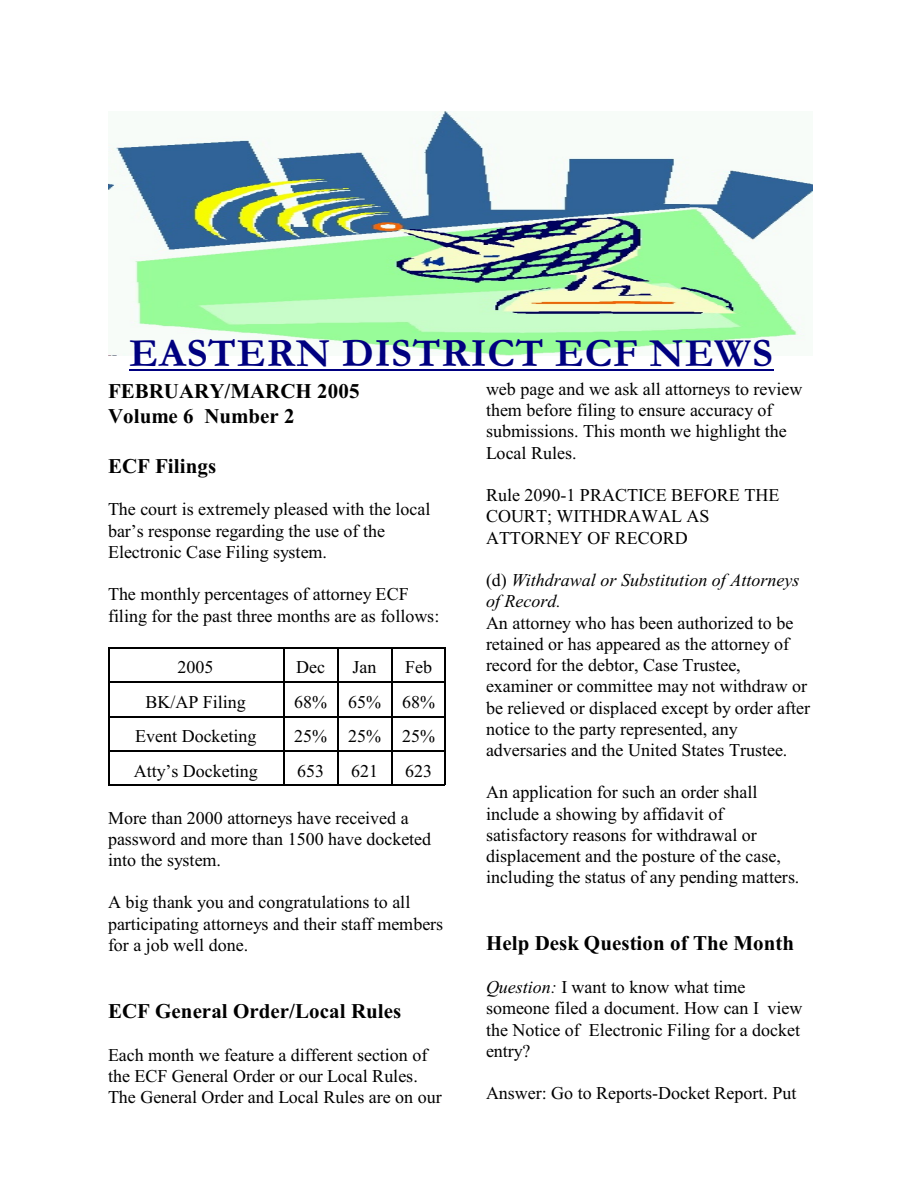
<style>
.page{position:relative;width:918px;height:1188px;background:#fff}
.page>*{position:absolute;margin:0;border:0;box-sizing:border-box;transform-origin:0 0}
.t1{font:700 40.5px "Garamond";letter-spacing:.025em;color:#000080}
.t2{font:700 21px/24.9px "Times New Roman";letter-spacing:.005em;color:#000}
.t3{font:18px/21.3px "Times New Roman";color:#000}
.t4{font:italic 18px/21.3px "Times New Roman";color:#000}
.s1{font-style:normal}
.s2{font-style:italic}
</style>
<div class="page">
<hr style="left:108px;top:647px;width:1px;height:34px;background:#000">
<hr style="left:108px;top:647px;width:175px;height:1px;background:#000">
<hr style="left:284px;top:647px;width:1px;height:34px;background:#000">
<hr style="left:284px;top:647px;width:53px;height:1px;background:#000">
<hr style="left:338px;top:647px;width:1px;height:34px;background:#000">
<hr style="left:338px;top:647px;width:53px;height:1px;background:#000">
<hr style="left:392px;top:647px;width:1px;height:34px;background:#000">
<hr style="left:444px;top:647px;width:1px;height:34px;background:#000">
<hr style="left:392px;top:647px;width:53px;height:1px;background:#000">
<hr style="left:108px;top:682px;width:1px;height:34px;background:#000">
<hr style="left:108px;top:682px;width:175px;height:1px;background:#000">
<hr style="left:284px;top:682px;width:1px;height:34px;background:#000">
<hr style="left:284px;top:682px;width:53px;height:1px;background:#000">
<hr style="left:338px;top:682px;width:1px;height:34px;background:#000">
<hr style="left:338px;top:682px;width:53px;height:1px;background:#000">
<hr style="left:392px;top:682px;width:1px;height:34px;background:#000">
<hr style="left:444px;top:682px;width:1px;height:34px;background:#000">
<hr style="left:392px;top:682px;width:53px;height:1px;background:#000">
<hr style="left:108px;top:716px;width:1px;height:35px;background:#000">
<hr style="left:108px;top:716px;width:175px;height:1px;background:#000">
<hr style="left:284px;top:716px;width:1px;height:35px;background:#000">
<hr style="left:284px;top:716px;width:53px;height:1px;background:#000">
<hr style="left:338px;top:716px;width:1px;height:35px;background:#000">
<hr style="left:338px;top:716px;width:53px;height:1px;background:#000">
<hr style="left:392px;top:716px;width:1px;height:35px;background:#000">
<hr style="left:444px;top:716px;width:1px;height:35px;background:#000">
<hr style="left:392px;top:716px;width:53px;height:1px;background:#000">
<hr style="left:108px;top:751px;width:1px;height:34px;background:#000">
<hr style="left:108px;top:751px;width:175px;height:1px;background:#000">
<hr style="left:108px;top:784px;width:175px;height:1px;background:#000">
<hr style="left:284px;top:751px;width:1px;height:34px;background:#000">
<hr style="left:284px;top:751px;width:53px;height:1px;background:#000">
<hr style="left:284px;top:784px;width:53px;height:1px;background:#000">
<hr style="left:338px;top:751px;width:1px;height:34px;background:#000">
<hr style="left:338px;top:751px;width:53px;height:1px;background:#000">
<hr style="left:338px;top:784px;width:53px;height:1px;background:#000">
<hr style="left:392px;top:751px;width:1px;height:34px;background:#000">
<hr style="left:444px;top:751px;width:1px;height:34px;background:#000">
<hr style="left:392px;top:751px;width:53px;height:1px;background:#000">
<hr style="left:392px;top:784px;width:53px;height:1px;background:#000">
<img style="left:109px;top:112px;width:704px;height:243px">
<hr style="left:130px;top:369px;width:644px;height:2px;background:#000080">
<h1 class="t1" style="left:130px;top:339px;width:645px">EASTERN DISTRICT ECF NEWS</h1>
<p class="t2" style="left:108px;top:381px;width:253px">FEBRUARY/MARCH 2005<br>Volume 6 Number 2</p>
<p class="t2" style="left:108px;top:455px;width:110px">ECF Filings</p>
<p class="t3" style="left:108px;top:500px;width:324px">The court is extremely pleased with the local bar’s response regarding the use of the<br>Electronic Case Filing system.</p>
<p class="t3" style="left:108px;top:585px;width:333px">The monthly percentages of attorney ECF filing for the past three months are as follows:</p>
<p class="t3" style="left:178px;top:658px;width:37px">2005</p>
<p class="t3" style="left:296px;top:658px;width:30px">Dec</p>
<p class="t3" style="left:352px;top:658px;width:26px">Jan</p>
<p class="t3" style="left:405px;top:658px;width:28px">Feb</p>
<p class="t3" style="left:146px;top:693px;width:102px">BK/AP Filing</p>
<p class="t3" style="left:294px;top:693px;width:142px">68% 65% 68%</p>
<p class="t3" style="left:135px;top:727px;width:123px">Event Docketing</p>
<p class="t3" style="left:294px;top:727px;width:142px">25% 25% 25%</p>
<p class="t3" style="left:134px;top:762px;width:125px">Atty’s Docketing</p>
<p class="t3" style="left:297px;top:762px;width:28px">653</p>
<p class="t3" style="left:351px;top:762px;width:28px">621</p>
<p class="t3" style="left:405px;top:762px;width:28px">623</p>
<p class="t3" style="left:108px;top:809px;width:325px">More than 2000 attorneys have received a password and more than 1500 have docketed into the system.</p>
<p class="t3" style="left:108px;top:894px;width:337px">A big thank you and congratulations to all participating attorneys and their staff members for a job well done.</p>
<p class="t2" style="left:108px;top:1001px;width:295px">ECF General Order/Local Rules</p>
<p class="t3" style="left:108px;top:1046px;width:335px">Each month we feature a different section of the ECF General Order or our Local Rules.<br>The General Order and Local Rules are on our</p>
<p class="t3" style="left:486px;top:380px;width:318px">web page and we ask all attorneys to review them before filing to ensure accuracy of submissions. This month we highlight the Local Rules.</p>
<p class="t3" style="left:486px;top:486px;width:295px">Rule 2090-1 PRACTICE BEFORE THE<br>COURT; WITHDRAWAL AS<br>ATTORNEY OF RECORD</p>
<p class="t4" style="left:486px;top:571px;width:315px"><span class="s1">(d)</span> Withdrawal or Substitution of Attorneys of Record.</p>
<p class="t3" style="left:486px;top:614px;width:326px">An attorney who has been authorized to be retained or has appeared as the attorney of record for the debtor, Case Trustee, examiner or committee may not withdraw or be relieved or displaced except by order after notice to the party represented, any adversaries and the United States Trustee.</p>
<p class="t3" style="left:486px;top:784px;width:315px">An application for such an order shall include a showing by affidavit of satisfactory reasons for withdrawal or displacement and the posture of the case, including the status of any pending matters.</p>
<p class="t2" style="left:486px;top:933px;width:310px">Help Desk Question of The Month</p>
<p class="t3" style="left:486px;top:978px;width:318px"><span class="s2">Question:</span> I want to know what time someone filed a document. How can I view the Notice of Electronic Filing for a docket entry?</p>
<p class="t3" style="left:486px;top:1084px;width:312px">Answer: Go to Reports-Docket Report. Put</p>
</div>
